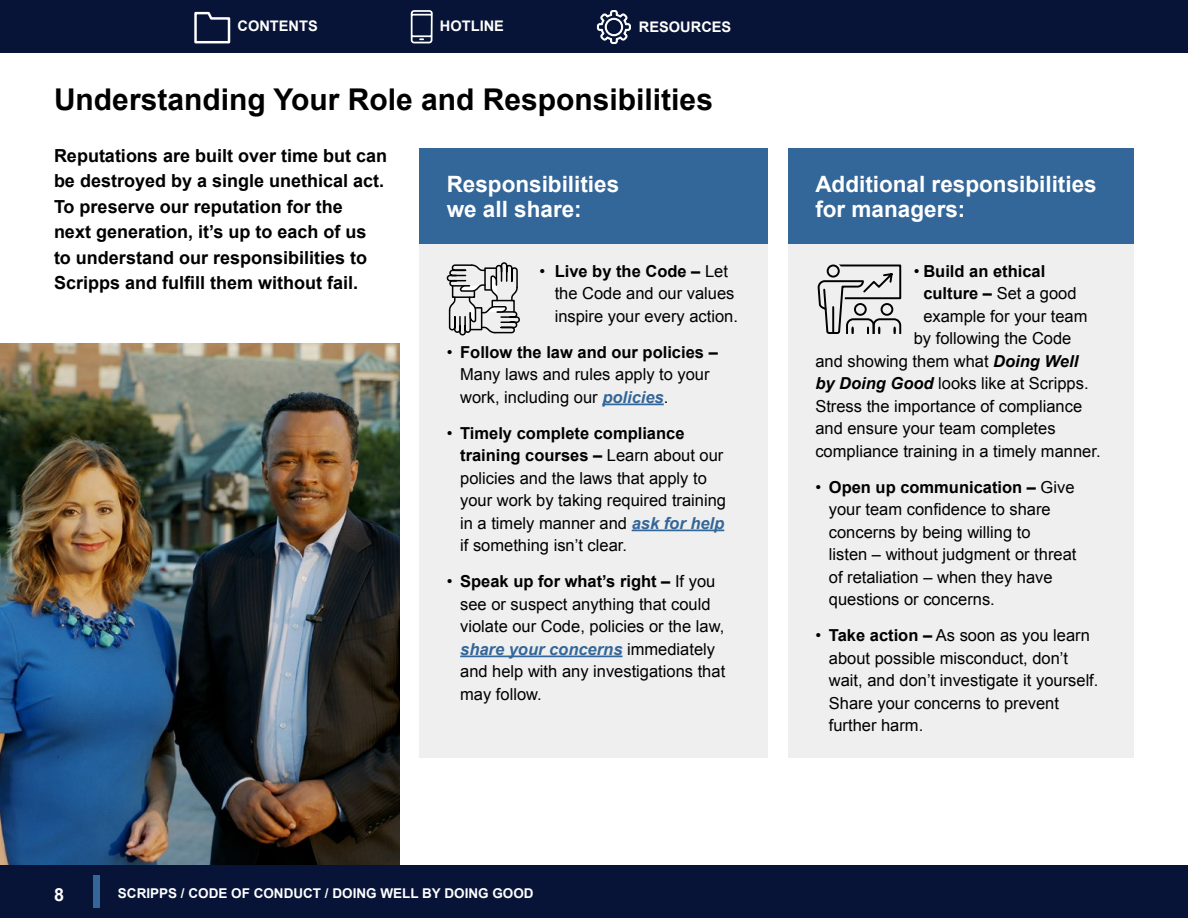
<style>
.page{position:relative;width:1188px;height:918px;background:#fff}
.page>*{position:absolute;margin:0;border:0;box-sizing:border-box;transform-origin:0 0}
.t1{font:700 30px "Arial";color:#000}
.t2{font:700 22.5px/25.5px "Arial";color:#fff}
.t3{font:700 18px/25.5px "Arial";color:#000}
.t4{font:700 18px "Arial";color:#fff}
.t5{font:16.5px/22.5px "Arial";color:#000}
.t6{font:700 16.5px "Arial";color:#000}
.t7{font:700 14.55px "Arial";color:#fff}
.t8{font:700 13.5px "Arial";color:#fff}
.s1{font-weight:700}
.s2{font-weight:700;font-style:italic;color:#369}
.s3{font-weight:400}
.s4{font-weight:700;font-style:italic}
</style>
<div class="page">
<div style="left:420px;top:244px;width:348px;height:514px;background:#efefef"></div>
<hr style="left:602px;top:404px;width:62px;height:1px;background:#369">
<hr style="left:632px;top:530px;width:92px;height:1px;background:#369">
<hr style="left:460px;top:656px;width:163px;height:1px;background:#369">
<div style="left:788px;top:244px;width:346px;height:514px;background:#efefef"></div>
<div style="left:420px;top:148px;width:348px;height:96px;background:#369"></div>
<div style="left:788px;top:148px;width:346px;height:96px;background:#369"></div>
<svg style="left:446px;top:262px;width:74px;height:74px"></svg>
<div style="left:832px;top:265px;width:69px;height:34px;border:2px solid #000"></div>
<div style="left:828px;top:265px;width:11px;height:12px;background:#efefef;border-radius:50%"></div>
<div style="left:824px;top:262px;width:18px;height:18px;border:6px solid #efefef;border-radius:50%"></div>
<div style="left:827px;top:265px;width:13px;height:13px;border:2px solid #000;border-radius:50%"></div>
<svg style="left:817px;top:271px;width:85px;height:63px"></svg>
<img style="left:0;top:343px;width:400px;height:523px">
<div style="left:0;top:0;width:1188px;height:53px;background:#071437"></div>
<div style="left:0;top:866px;width:1188px;height:52px;background:#071437"></div>
<svg style="left:194px;top:11px;width:37px;height:33px"></svg>
<svg style="left:410px;top:10px;width:23px;height:34px"></svg>
<div style="left:93px;top:875px;width:7px;height:33px;background:#369"></div>
<svg style="left:597px;top:10px;width:34px;height:34px"></svg>
<p class="t7" style="left:238px;top:17px;width:82px">CONTENTS</p>
<p class="t7" style="left:440px;top:17px;width:66px">HOTLINE</p>
<p class="t7" style="left:639px;top:17px;width:94px">RESOURCES</p>
<h1 class="t1" style="left:54px;top:79px;width:661px">Understanding Your Role and Responsibilities</h1>
<p class="t3" style="left:54px;top:143px;width:335px">Reputations are built over time but can be destroyed by a single unethical act.<br>To preserve our reputation for the<br>next generation, it’s up to each of us to understand our responsibilities to Scripps and fulfill them without fail.</p>
<h2 class="t2" style="left:447px;top:172px;width:174px">Responsibilities we all share:</h2>
<h2 class="t2" style="left:815px;top:172px;width:283px">Additional responsibilities for managers:</h2>
<p class="t5" style="left:555px;top:260px;width:185px;text-indent:-15px">• <span class="s1">Live by the Code –</span> Let the Code and our values inspire your every action.</p>
<p class="t5" style="left:460px;top:341px;width:259px;text-indent:-13px">• <span class="s1">Follow the law and our policies –<br></span>Many laws and rules apply to your work, including our <span class="s2">policies</span>.</p>
<p class="t5" style="left:460px;top:422px;width:267px;text-indent:-13px">• <span class="s1">Timely complete compliance training courses –</span> Learn about our policies and the laws that apply to your work by taking required training in a timely manner and <span class="s2">ask for help </span>if something isn’t clear.</p>
<p class="t5" style="left:460px;top:570px;width:267px;text-indent:-13px">• <span class="s1">Speak up for what’s right –</span> If you see or suspect anything that could violate our Code, policies or the law, <span class="s2">share your concerns</span> immediately and help with any investigations that may follow.</p>
<p class="t6" style="left:914px;top:260px;width:133px"><span class="s3">•</span> Build an ethical</p>
<p class="t6" style="left:923px;top:282px;width:155px">culture – <span class="s3">Set a good</span></p>
<p class="t5" style="left:923px;top:305px;width:166px">example for your team</p>
<p class="t5" style="left:914px;top:327px;width:159px">by following the Code</p>
<p class="t5" style="left:815px;top:350px;width:264px">and showing them what <span class="s4">Doing Well</span></p>
<p class="t5" style="left:815px;top:372px;width:275px"><span class="s4">by Doing Good</span> looks like at Scripps.</p>
<p class="t5" style="left:815px;top:395px;width:268px">Stress the importance of compliance</p>
<p class="t5" style="left:815px;top:417px;width:242px">and ensure your team completes</p>
<p class="t5" style="left:815px;top:440px;width:287px">compliance training in a timely manner.</p>
<p class="t5" style="left:829px;top:476px;width:249px;text-indent:-13px">• <span class="s1">Open up communication –</span> Give your team confidence to share concerns by being willing to<br>listen – without judgment or threat of retaliation – when they have questions or concerns.</p>
<p class="t5" style="left:829px;top:624px;width:271px;text-indent:-13px">• <span class="s1">Take action –</span> As soon as you learn about possible misconduct, don’t wait, and don’t investigate it yourself.<br>Share your concerns to prevent further harm.</p>
<p class="t4" style="left:54px;top:883px;width:12px">8</p>
<p class="t8" style="left:118px;top:884px;width:417px">SCRIPPS / CODE OF CONDUCT / DOING WELL BY DOING GOOD</p>
</div>
